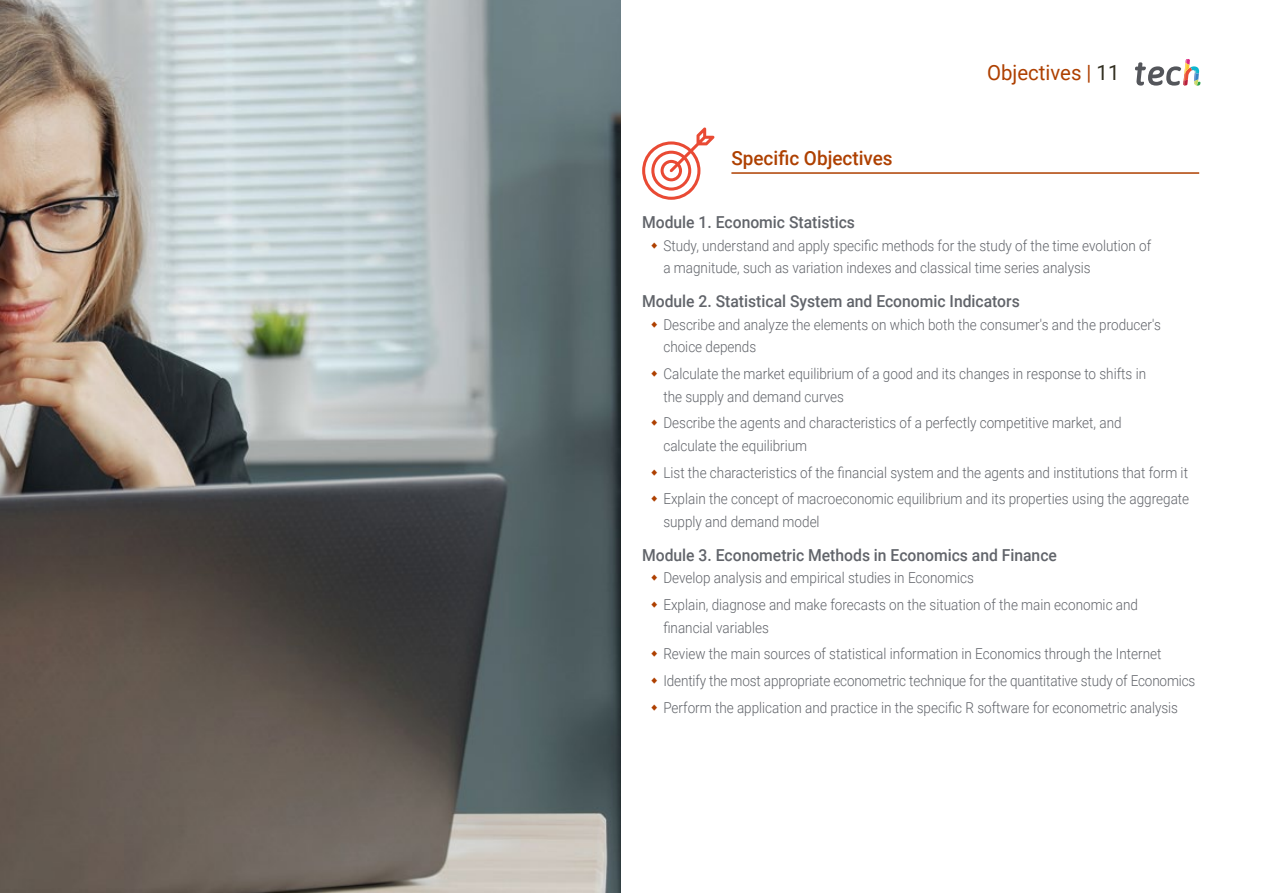
<style>
.page{position:relative;width:1263px;height:893px;background:#fff}
.page>*{position:absolute;margin:0;border:0;box-sizing:border-box;transform-origin:0 0}
.t1{font:21px "Roboto";color:#ae4000}
.t2{font:500 19.5px "Roboto";color:#ae4000}
.t3{font:500 16.5px "Roboto";color:#61646a;scale:.95 1}
.t4{font:300 15px/26.7px "Roboto";color:#61646a;scale:.9 1}
.s1{color:#312e20}
</style>
<div class="page">
<svg style="left:642px;top:127px;width:72px;height:73px"></svg>
<svg style="left:1135px;top:59px;width:65px;height:27px"></svg>
<img style="left:0;top:0;width:621px;height:893px">
<hr style="left:731px;top:172px;width:468px;height:2px;background:#ae4000">
<h2 class="t2" style="left:731px;top:144px;width:163px">Specific Objectives</h2>
<h1 class="t1" style="left:987px;top:57px;width:134px">Objectives | <span class="s1">11</span></h1>
<p class="t3" style="left:642px;top:211px;width:226px">Module 1. Economic Statistics</p>
<p class="t4" style="left:663px;top:234px;width:543px;line-height:22.5px">Study, understand and apply specific methods for the study of the time evolution of a magnitude, such as variation indexes and classical time series analysis</p>
<p class="t3" style="left:642px;top:290px;width:399px">Module 2. Statistical System and Economic Indicators</p>
<p class="t4" style="left:663px;top:313px;width:554px;line-height:22.5px">Describe and analyze the elements on which both the consumer's and the producer's choice depends</p>
<p class="t4" style="left:663px;top:362px;width:538px;line-height:22.5px">Calculate the market equilibrium of a good and its changes in response to shifts in the supply and demand curves</p>
<p class="t4" style="left:663px;top:411px;width:511px;line-height:22.5px">Describe the agents and characteristics of a perfectly competitive market, and calculate the equilibrium</p>
<p class="t4" style="left:663px;top:458px;width:586px">List the characteristics of the financial system and the agents and institutions that form it<br>Explain the concept of macroeconomic equilibrium and its properties using the aggregate</p>
<p class="t4" style="left:663px;top:508px;width:175px">supply and demand model</p>
<p class="t3" style="left:642px;top:544px;width:438px">Module 3. Econometric Methods in Economics and Finance</p>
<p class="t4" style="left:663px;top:564px;width:529px">Develop analysis and empirical studies in Economics<br>Explain, diagnose and make forecasts on the situation of the main economic and</p>
<p class="t4" style="left:663px;top:613px;width:593px">financial variables<br>Review the main sources of statistical information in Economics through the Internet Identify the most appropriate econometric technique for the quantitative study of Economics Perform the application and practice in the specific R software for econometric analysis</p>
</div>
